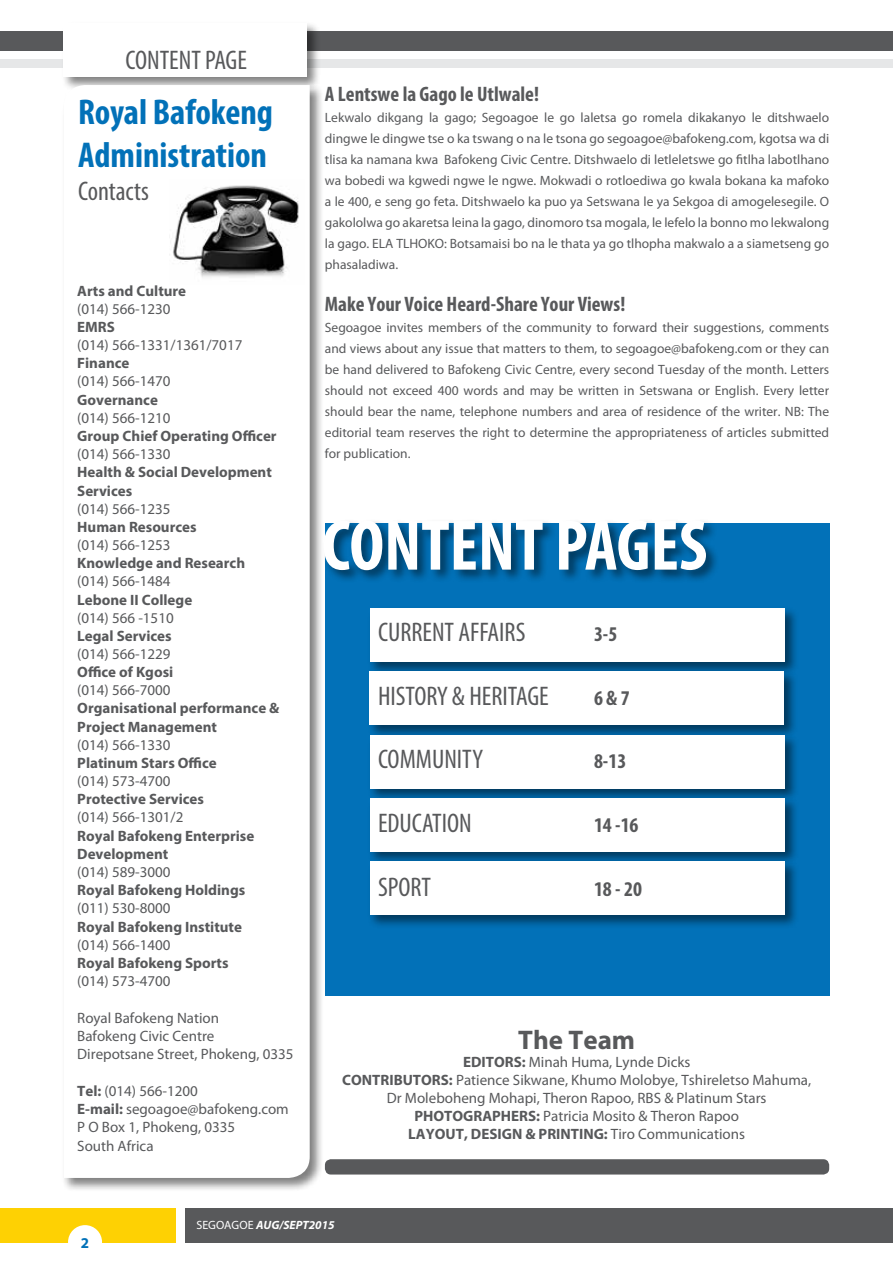
<style>
.page{position:relative;width:893px;height:1263px;background:#fff}
.page>*{position:absolute;margin:0;border:0;box-sizing:border-box;transform-origin:0 0}
.t1{font:700 condensed 72px "Myriad Pro";color:#fff}
.t2{font:700 condensed 36px/43.2px "Myriad Pro";color:#0271b8}
.t3{font:condensed 27px "Myriad Pro";color:#58595b}
.t4{font:700 27px "Myriad Pro";color:#58595b}
.t5{font:700 condensed 21px "Myriad Pro";color:#58595b}
.t6{font:15px/18.3px "Myriad Pro";color:#58595b}
.t7{font:700 15px/18.3px "Myriad Pro";color:#58595b}
.t8{font:700 15px "Myriad Pro";color:#0271b8}
.t9{font:13.5px/21px "Myriad Pro";color:#58595b;text-align:justify}
.t10{font:italic 700 12px "Myriad Pro";color:#fff}
.s1{font-weight:700}
.s2{font-weight:400;font-style:normal}
</style>
<div class="page">
<div style="left:185px;top:1208px;width:708px;height:34px;background:#58595b"></div>
<div style="left:0;top:1208px;width:175px;height:34px;background:#fed103"></div>
<div style="left:68px;top:1225px;width:34px;height:34px;background:#fff;border-radius:50%"></div>
<div style="left:0;top:32px;width:893px;height:19px;background:#58595b"></div>
<div style="left:0;top:60px;width:893px;height:8px;background:#e6e7e8"></div>
<div style="left:62px;top:21px;width:259px;height:70px;background:#000;opacity:.5"></div>
<div style="left:64px;top:23px;width:243px;height:54px;background:#fff"></div>
<div style="left:62px;top:83px;width:262px;height:1109px;background:#000;opacity:.5"></div>
<svg style="left:64px;top:85px;width:246px;height:1093px"></svg>
<img style="left:169px;top:179px;width:136px;height:106px">
<div style="left:325px;top:524px;width:504px;height:472px;background:#0271b8"></div>
<div style="left:322px;top:518px;width:398px;height:66px;background:#000;opacity:.5"></div>
<div style="left:367px;top:606px;width:432px;height:70px;background:#000;opacity:.5"></div>
<div style="left:370px;top:608px;width:414px;height:54px;background:#fff"></div>
<div style="left:367px;top:669px;width:431px;height:70px;background:#000;opacity:.5"></div>
<div style="left:369px;top:672px;width:415px;height:53px;background:#fff"></div>
<div style="left:367px;top:733px;width:432px;height:69px;background:#000;opacity:.5"></div>
<div style="left:370px;top:735px;width:414px;height:53px;background:#fff"></div>
<div style="left:367px;top:796px;width:432px;height:69px;background:#000;opacity:.5"></div>
<div style="left:370px;top:798px;width:414px;height:53px;background:#fff"></div>
<div style="left:367px;top:859px;width:432px;height:70px;background:#000;opacity:.5"></div>
<div style="left:370px;top:861px;width:414px;height:53px;background:#fff"></div>
<div style="left:325px;top:1159px;width:504px;height:15px;background:#58595b;border-radius:6px"></div>
<h3 class="t3" style="left:126px;top:44px;width:123px">CONTENT PAGE</h3>
<h2 class="t2" style="left:78px;top:90px;width:196px">Royal Bafokeng<br>Administration</h2>
<h3 class="t3" style="left:78px;top:175px;width:72px">Contacts</h3>
<p class="t7" style="left:77px;top:281px;width:110px">Arts and Culture</p>
<p class="t6" style="left:77px;top:299px;width:95px">(014) 566-1230</p>
<p class="t7" style="left:77px;top:317px;width:39px">EMRS</p>
<p class="t6" style="left:77px;top:336px;width:167px">(014) 566-1331/1361/7017</p>
<p class="t7" style="left:77px;top:354px;width:54px">Finance</p>
<p class="t6" style="left:77px;top:372px;width:95px">(014) 566-1470</p>
<p class="t7" style="left:77px;top:390px;width:82px">Governance</p>
<p class="t6" style="left:77px;top:408px;width:95px">(014) 566-1210</p>
<p class="t7" style="left:77px;top:426px;width:201px">Group Chief Operating Officer</p>
<p class="t6" style="left:77px;top:445px;width:95px">(014) 566-1330</p>
<p class="t7" style="left:77px;top:463px;width:196px">Health &amp; Social Development<br>Services</p>
<p class="t6" style="left:77px;top:499px;width:95px">(014) 566-1235</p>
<p class="t7" style="left:77px;top:517px;width:121px">Human Resources</p>
<p class="t6" style="left:77px;top:535px;width:95px">(014) 566-1253</p>
<p class="t7" style="left:77px;top:553px;width:169px">Knowledge and Research</p>
<p class="t6" style="left:77px;top:572px;width:95px">(014) 566-1484</p>
<p class="t7" style="left:77px;top:590px;width:116px">Lebone II College</p>
<p class="t6" style="left:77px;top:608px;width:98px">(014) 566 -1510</p>
<p class="t7" style="left:77px;top:626px;width:96px">Legal Services</p>
<p class="t6" style="left:77px;top:644px;width:95px">(014) 566-1229</p>
<p class="t7" style="left:77px;top:662px;width:98px">Office of Kgosi</p>
<p class="t6" style="left:77px;top:681px;width:95px">(014) 566-7000</p>
<p class="t7" style="left:77px;top:699px;width:204px">Organisational performance &amp;<br>Project Management</p>
<p class="t6" style="left:77px;top:735px;width:95px">(014) 566-1330</p>
<p class="t7" style="left:77px;top:753px;width:141px">Platinum Stars Office</p>
<p class="t6" style="left:77px;top:772px;width:95px">(014) 573-4700</p>
<p class="t7" style="left:77px;top:790px;width:128px">Protective Services</p>
<p class="t6" style="left:77px;top:808px;width:108px">(014) 566-1301/2</p>
<p class="t7" style="left:77px;top:826px;width:178px">Royal Bafokeng Enterprise<br>Development</p>
<p class="t6" style="left:77px;top:862px;width:95px">(014) 589-3000</p>
<p class="t7" style="left:77px;top:880px;width:170px">Royal Bafokeng Holdings</p>
<p class="t6" style="left:77px;top:899px;width:95px">(011) 530-8000</p>
<p class="t7" style="left:77px;top:917px;width:166px">Royal Bafokeng Institute</p>
<p class="t6" style="left:77px;top:935px;width:95px">(014) 566-1400</p>
<p class="t7" style="left:77px;top:953px;width:153px">Royal Bafokeng Sports</p>
<p class="t6" style="left:77px;top:971px;width:95px">(014) 573-4700</p>
<p class="t6" style="left:77px;top:1008px;width:218px">Royal Bafokeng Nation<br>Bafokeng Civic Centre<br>Direpotsane Street, Phokeng, 0335</p>
<p class="t6" style="left:77px;top:1081px;width:213px"><span class="s1">Tel:</span> (014) 566-1200<br><span class="s1">E-mail:</span> segoagoe@bafokeng.com<br>P O Box 1, Phokeng, 0335<br>South Africa</p>
<h3 class="t5" style="left:325px;top:81px;width:216px">A Lentswe la Gago le Utlwale!</h3>
<p class="t9" style="left:325px;top:107px;width:506px">Lekwalo dikgang la gago; Segoagoe le go laletsa go romela dikakanyo le ditshwaelo dingwe le dingwe tse o ka tswang o na le tsona go segoagoe@bafokeng.com, kgotsa wa di tlisa ka namana kwa Bafokeng Civic Centre. Ditshwaelo di letleletswe go fitlha labotlhano wa bobedi wa kgwedi ngwe le ngwe. Mokwadi o rotloediwa go kwala bokana ka mafoko a le 400, e seng go feta. Ditshwaelo ka puo ya Setswana le ya Sekgoa di amogelesegile. O gakololwa go akaretsa leina la gago, dinomoro tsa mogala, le lefelo la bonno mo lekwalong la gago. ELA TLHOKO: Botsamaisi bo na le thata ya go tlhopha makwalo a a siametseng go phasaladiwa.</p>
<h3 class="t5" style="left:325px;top:291px;width:302px">Make Your Voice Heard-Share Your Views!</h3>
<p class="t9" style="left:325px;top:317px;width:506px">Segoagoe invites members of the community to forward their suggestions, comments and views about any issue that matters to them, to segoagoe@bafokeng.com or they can be hand delivered to Bafokeng Civic Centre, every second Tuesday of the month. Letters should not exceed 400 words and may be written in Setswana or English. Every letter should bear the name, telephone numbers and area of residence of the writer. NB: The editorial team reserves the right to determine the appropriateness of articles submitted for publication.</p>
<h1 class="t1" style="left:322px;top:501px;width:387px">CONTENT PAGES</h1>
<h3 class="t3" style="left:378px;top:616px;width:149px">CURRENT AFFAIRS</h3>
<h3 class="t5" style="left:594px;top:621px;width:25px">3-5</h3>
<h3 class="t3" style="left:378px;top:679px;width:172px">HISTORY &amp; HERITAGE</h3>
<h3 class="t5" style="left:594px;top:684px;width:37px">6 &amp; 7</h3>
<h3 class="t3" style="left:378px;top:743px;width:107px">COMMUNITY</h3>
<h3 class="t5" style="left:594px;top:748px;width:34px">8-13</h3>
<h3 class="t3" style="left:378px;top:807px;width:95px">EDUCATION</h3>
<h3 class="t5" style="left:594px;top:812px;width:46px">14 -16</h3>
<h3 class="t3" style="left:378px;top:871px;width:54px">SPORT</h3>
<h3 class="t5" style="left:594px;top:876px;width:49px">18 - 20</h3>
<h3 class="t4" style="left:518px;top:1023px;width:118px">The Team</h3>
<p class="t6" style="left:342px;top:1053px;width:470px;text-align:center"><span class="s1">EDITORS:</span> Minah Huma, Lynde Dicks<br><span class="s1">CONTRIBUTORS:</span> Patience Sikwane, Khumo Molobye, Tshireletso Mahuma, Dr Moleboheng Mohapi, Theron Rapoo, RBS &amp; Platinum Stars <span class="s1">PHOTOGRAPHERS:</span> Patricia Mosito &amp; Theron Rapoo<br><span class="s1">LAYOUT, DESIGN &amp; PRINTING:</span> Tiro Communications</p>
<p class="t8" style="left:81px;top:1233px;width:10px">2</p>
<p class="t10" style="left:196px;top:1217px;width:140px"><span class="s2">SEGOAGOE</span> AUG/SEPT2015</p>
</div>
